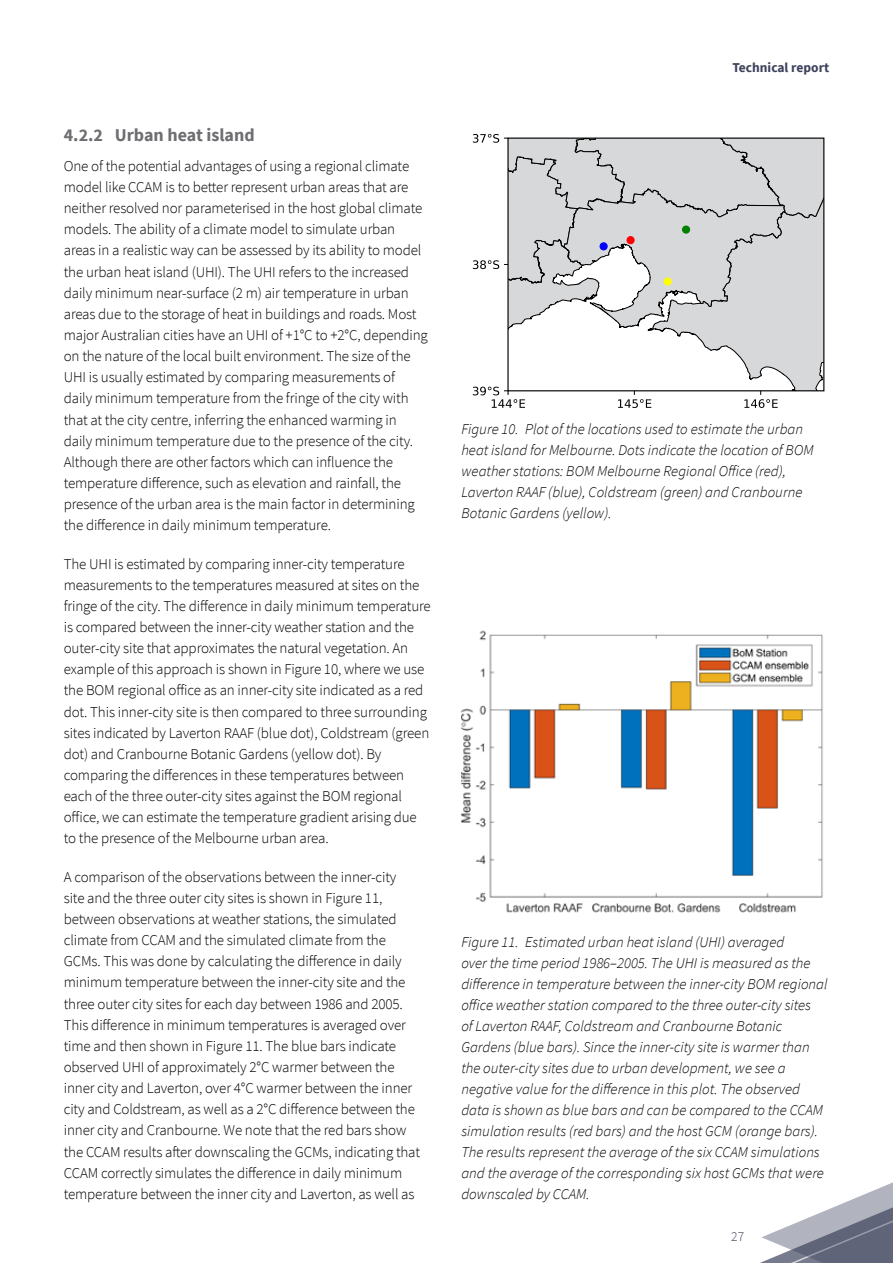
<style>
.page{position:relative;width:893px;height:1263px;background:#fff}
.page>*{position:absolute;margin:0;border:0;box-sizing:border-box;transform-origin:0 0}
.t1{font:700 18px "Source Sans Pro";color:#6d6e71}
.t2{font:300 15px/21.1px "Source Sans Pro";letter-spacing:-.01em;color:#000}
.t3{font:italic 300 15px/21px "Source Sans Pro";color:#000}
.t4{font:700 13.5px "Source Sans Pro";color:#3d425c}
.t5{font:300 13.5px "Source Sans Pro";color:#3d425c}
</style>
<div class="page">
<svg style="left:473px;top:134px;width:351px;height:274px"></svg>
<img style="left:461px;top:630px;width:362px;height:283px">
<svg style="left:760px;top:1182px;width:133px;height:81px"></svg>
<p class="t1" style="left:64px;top:123px;width:192px">4.2.2 Urban heat island</p>
<p class="t2" style="left:64px;top:155px;width:366px">One of the potential advantages of using a regional climate model like CCAM is to better represent urban areas that are neither resolved nor parameterised in the host global climate models. The ability of a climate model to simulate urban areas in a realistic way can be assessed by its ability to model the urban heat island (UHI). The UHI refers to the increased daily minimum near-surface (2 m) air temperature in urban areas due to the storage of heat in buildings and roads. Most major Australian cities have an UHI of +1°C to +2°C, depending on the nature of the local built environment. The size of the UHI is usually estimated by comparing measurements of<br>daily minimum temperature from the fringe of the city with that at the city centre, inferring the enhanced warming in daily minimum temperature due to the presence of the city.<br>Although there are other factors which can influence the temperature difference, such as elevation and rainfall, the presence of the urban area is the main factor in determining the difference in daily minimum temperature.</p>
<p class="t2" style="left:64px;top:553px;width:369px">The UHI is estimated by comparing inner-city temperature measurements to the temperatures measured at sites on the fringe of the city. The difference in daily minimum temperature is compared between the inner-city weather station and the outer-city site that approximates the natural vegetation. An example of this approach is shown in Figure 10, where we use the BOM regional office as an inner-city site indicated as a red dot. This inner-city site is then compared to three surrounding sites indicated by Laverton RAAF (blue dot), Coldstream (green dot) and Cranbourne Botanic Gardens (yellow dot). By comparing the differences in these temperatures between each of the three outer-city sites against the BOM regional office, we can estimate the temperature gradient arising due to the presence of the Melbourne urban area.</p>
<p class="t2" style="left:64px;top:866px;width:358px">A comparison of the observations between the inner-city site and the three outer city sites is shown in Figure 11, between observations at weather stations, the simulated climate from CCAM and the simulated climate from the GCMs. This was done by calculating the difference in daily minimum temperature between the inner-city site and the three outer city sites for each day between 1986 and 2005.<br>This difference in minimum temperatures is averaged over time and then shown in Figure 11. The blue bars indicate observed UHI of approximately 2°C warmer between the inner city and Laverton, over 4°C warmer between the inner city and Coldstream, as well as a 2°C difference between the inner city and Cranbourne. We note that the red bars show the CCAM results after downscaling the GCMs, indicating that CCAM correctly simulates the difference in daily minimum temperature between the inner city and Laverton, as well as</p>
<p class="t4" style="left:732px;top:58px;width:98px">Technical report</p>
<p class="t3" style="left:461px;top:418px;width:354px">Figure 10. Plot of the locations used to estimate the urban heat island for Melbourne. Dots indicate the location of BOM weather stations: BOM Melbourne Regional Office (red), Laverton RAAF (blue), Coldstream (green) and Cranbourne Botanic Gardens (yellow).</p>
<p class="t3" style="left:461px;top:932px;width:368px">Figure 11. Estimated urban heat island (UHI) averaged<br>over the time period 1986–2005. The UHI is measured as the difference in temperature between the inner-city BOM regional office weather station compared to the three outer-city sites<br>of Laverton RAAF, Coldstream and Cranbourne Botanic Gardens (blue bars). Since the inner-city site is warmer than the outer-city sites due to urban development, we see a negative value for the difference in this plot. The observed data is shown as blue bars and can be compared to the CCAM simulation results (red bars) and the host GCM (orange bars).<br>The results represent the average of the six CCAM simulations and the average of the corresponding six host GCMs that were downscaled by CCAM.</p>
<p class="t5" style="left:731px;top:1228px;width:14px">27</p>
</div>
